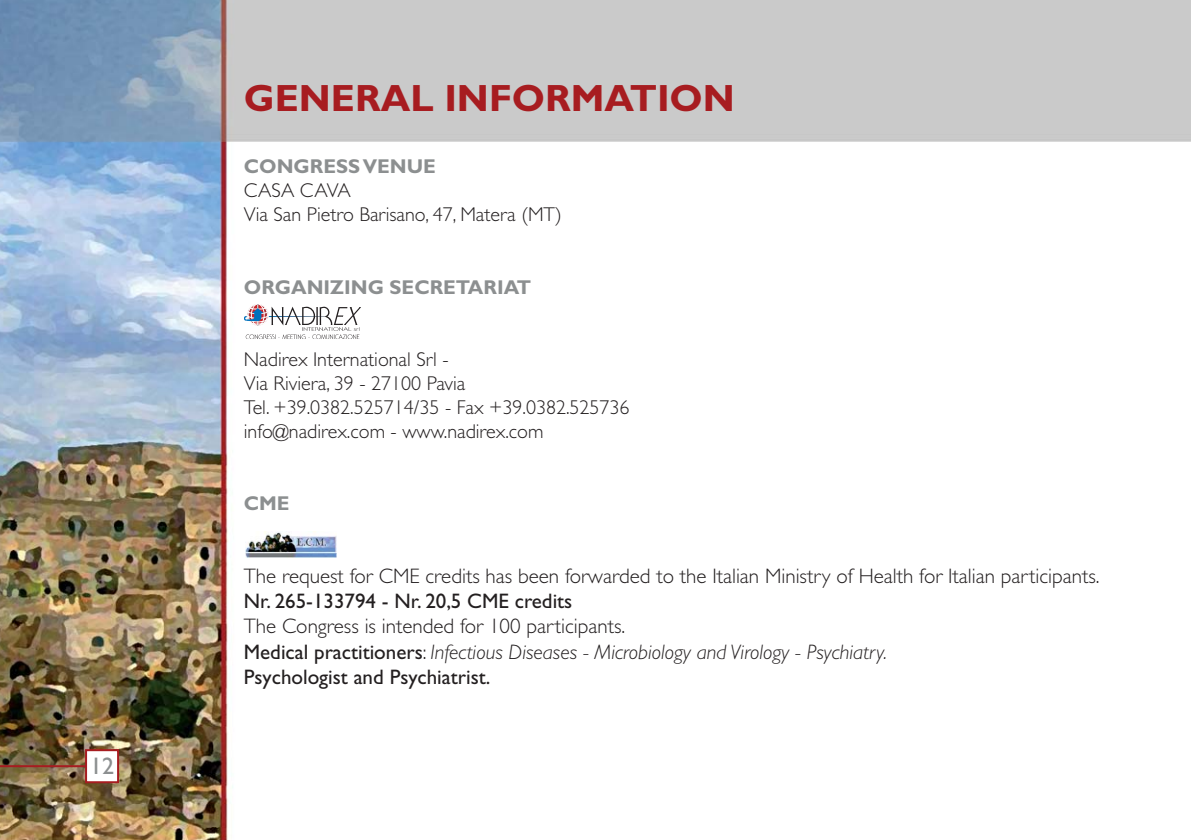
<style>
.page{position:relative;width:1191px;height:840px;background:#fff}
.page>*{position:absolute;margin:0;border:0;box-sizing:border-box;transform-origin:0 0}
.t1{font:700 38px "Gill Sans";color:#a71c20}
.t2{font:24px "Gill Sans";color:#8c8f90}
.t3{font:italic 300 21px/25.2px "Gill Sans";color:#231f20}
.t4{font:300 21px "Gill Sans";color:#231f20}
.t5{font:21px "Gill Sans";color:#231f20}
.t6{font:300 20px/24px "Gill Sans";color:#231f20}
.t7{font:700 20px "Gill Sans";color:#8c8f90}
.s1{font-style:normal}
.s2{font-weight:400;font-style:normal}
</style>
<div class="page">
<img style="left:0;top:0;width:1191px;height:839px">
<div style="left:87px;top:750px;width:30px;height:30px;background:#fff"></div>
<div style="left:85px;top:748px;width:34px;height:34px;border:2px solid #a71c20"></div>
<hr style="left:0;top:764px;width:85px;height:2px;background:#a71c20">
<img style="left:245px;top:531px;width:92px;height:26px">
<svg style="left:244px;top:304px;width:117px;height:35px"></svg>
<p class="t2" style="left:90px;top:757px;width:25px">12</p>
<h1 class="t1" style="left:244px;top:85px;width:492px">GENERAL INFORMATION</h1>
<p class="t7" style="left:244px;top:159px;width:193px">CONGRESS VENUE</p>
<p class="t6" style="left:244px;top:180px;width:319px;line-height:24.6px">CASA CAVA<br>Via San Pietro Barisano, 47, Matera (MT)</p>
<p class="t7" style="left:244px;top:280px;width:289px">ORGANIZING SECRETARIAT</p>
<p class="t6" style="left:244px;top:349px;width:387px">Nadirex International Srl -<br>Via Riviera, 39 - 27100 Pavia<br>Tel. +39.0382.525714/35 - Fax +39.0382.525736 info@nadirex.com - www.nadirex.com</p>
<p class="t7" style="left:244px;top:496px;width:47px">CME</p>
<p class="t4" style="left:244px;top:568px;width:857px">The request for CME credits has been forwarded to the Italian Ministry of Health for Italian participants.</p>
<p class="t5" style="left:244px;top:593px;width:330px">Nr. 265-133794 - Nr. 20,5 CME credits</p>
<p class="t3" style="left:244px;top:615px;width:644px"><span class="s1">The Congress is intended for 100 participants.<br></span><span class="s2">Medical practitioners</span><span class="s1">:</span> Infectious Diseases - Microbiology and Virology - Psychiatry.<br><span class="s2">Psychologist and Psychiatrist.</span></p>
</div>
